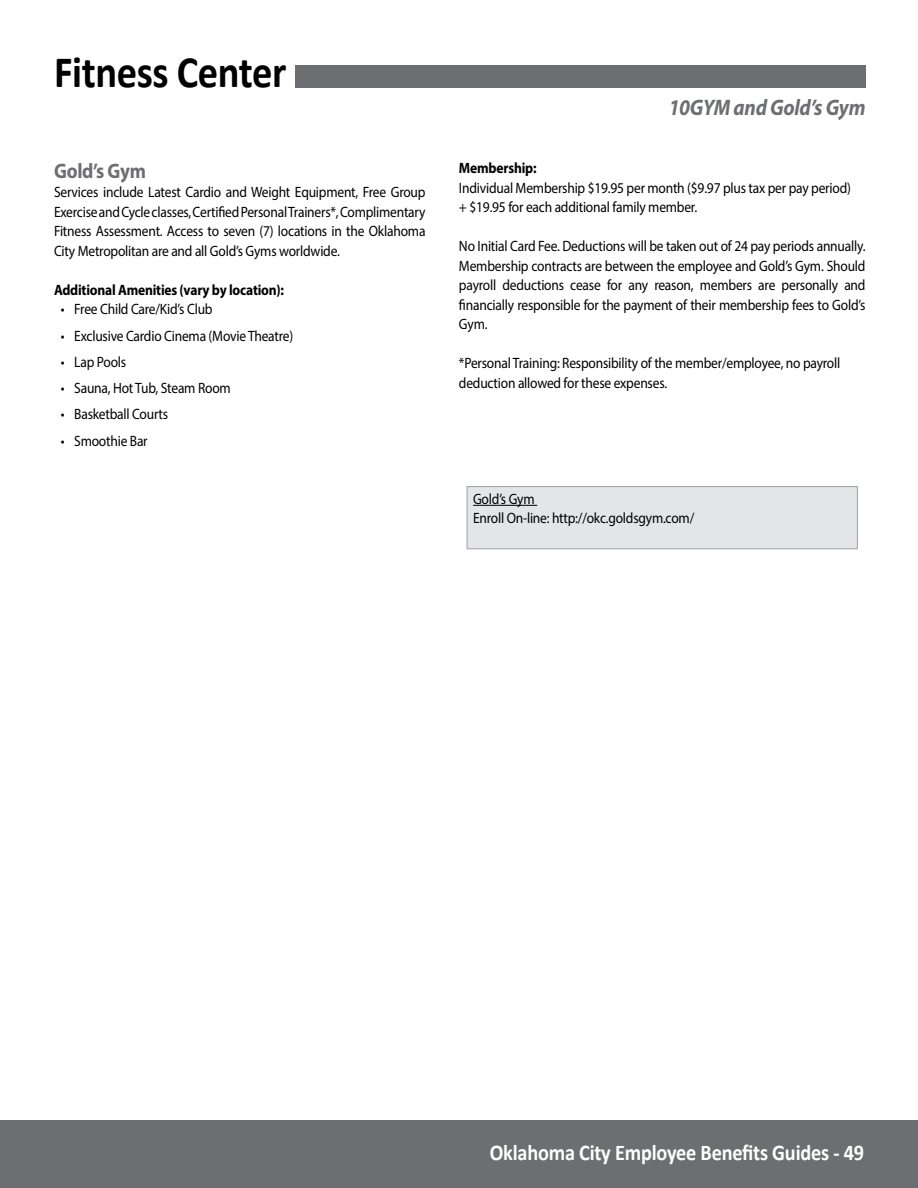
<style>
.page{position:relative;width:918px;height:1188px;background:#fff}
.page>*{position:absolute;margin:0;border:0;box-sizing:border-box;transform-origin:0 0}
.t1{font:700 45px "Calibri";letter-spacing:-.01em;color:#000;scale:.9 1}
.t2{font:700 22.5px "Calibri";letter-spacing:-.01em;color:#fff;scale:.9 1}
.t3{font:italic 700 22.5px "Myriad Pro";letter-spacing:-.015em;color:#6d6e71;scale:.9 1}
.t4{font:700 21px "Myriad Pro";letter-spacing:-.015em;color:#6d6e71;scale:.9 1}
.t5{font:15px/19.5px "Myriad Pro";letter-spacing:-.015em;color:#000;scale:.9 1}
.t6{font:700 15px "Myriad Pro";letter-spacing:-.015em;color:#000;scale:.9 1}
</style>
<div class="page">
<div style="left:0;top:1120px;width:918px;height:68px;background:#6d6e71"></div>
<div style="left:295px;top:65px;width:571px;height:23px;background:#6d6e71"></div>
<div style="left:467px;top:487px;width:390px;height:62px;background:#e4e5e6"></div>
<hr style="left:466px;top:486px;width:392px;height:1px;background:#a7a9ac">
<hr style="left:466px;top:487px;width:2px;height:61px;background:#a7a9ac">
<hr style="left:857px;top:487px;width:1px;height:61px;background:#a7a9ac">
<hr style="left:466px;top:548px;width:392px;height:1px;background:#a7a9ac">
<hr style="left:473px;top:505px;width:64px;height:1px;background:#000">
<h1 class="t1" style="left:54px;top:41px;width:260px">Fitness Center</h1>
<h3 class="t4" style="left:54px;top:157px;width:104px">Gold’s Gym</h3>
<p class="t5" style="left:54px;top:182px;width:414px;text-align:justify">Services include Latest Cardio and Weight Equipment, Free Group Exercise and Cycle classes, Certified Personal Trainers*, Complimentary Fitness Assessment. Access to seven (7) locations in the Oklahoma City Metropolitan are and all Gold’s Gyms worldwide.</p>
<p class="t6" style="left:54px;top:280px;width:257px">Additional Amenities (vary by location):</p>
<p class="t5" style="left:61px;top:299px;width:170px">• Free Child Care/Kid’s Club</p>
<p class="t5" style="left:61px;top:325px;width:260px">• Exclusive Cardio Cinema (Movie Theatre)</p>
<p class="t5" style="left:61px;top:352px;width:74px">• Lap Pools</p>
<p class="t5" style="left:61px;top:378px;width:190px">• Sauna, Hot Tub, Steam Room</p>
<p class="t5" style="left:61px;top:404px;width:121px">• Basketball Courts</p>
<p class="t5" style="left:61px;top:430px;width:98px">• Smoothie Bar</p>
<h2 class="t3" style="left:669px;top:93px;width:220px">10GYM and Gold’s Gym</h2>
<p class="t6" style="left:459px;top:158px;width:88px">Membership:</p>
<p class="t5" style="left:459px;top:178px;width:437px">Individual Membership $19.95 per month ($9.97 plus tax per pay period) + $19.95 for each additional family member.</p>
<p class="t5" style="left:459px;top:236px;width:453px;text-align:justify">No Initial Card Fee. Deductions will be taken out of 24 pay periods annually.<br>Membership contracts are between the employee and Gold’s Gym. Should payroll deductions cease for any reason, members are personally and financially responsible for the payment of their membership fees to Gold’s Gym.</p>
<p class="t5" style="left:459px;top:353px;width:425px">*Personal Training: Responsibility of the member/employee, no payroll deduction allowed for these expenses.</p>
<p class="t5" style="left:473px;top:489px;width:247px">Gold’s Gym<br>Enroll On-line: http://okc.goldsgym.com/</p>
<h2 class="t2" style="left:490px;top:1136px;width:417px">Oklahoma City Employee Benefits Guides - 49</h2>
</div>
